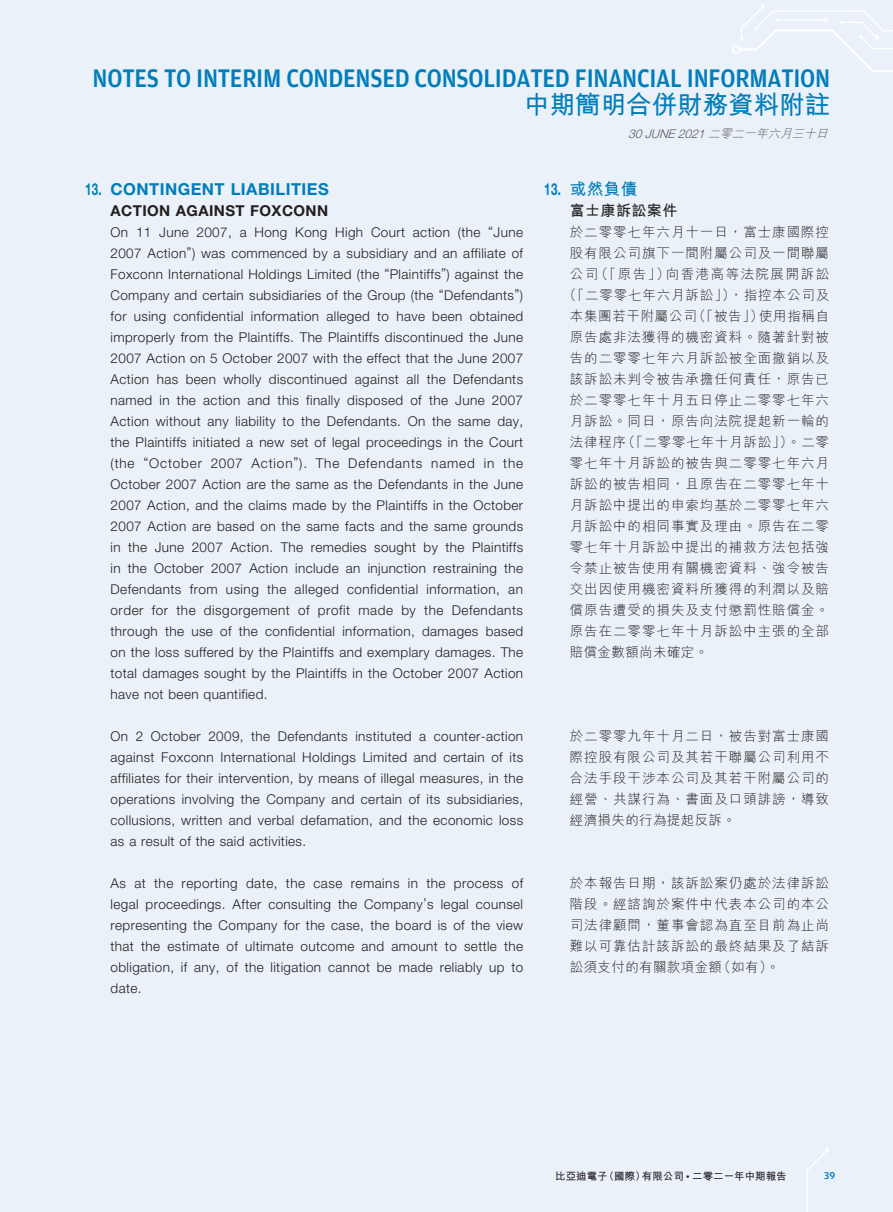
<style>
.page{position:relative;width:893px;height:1212px;background:#eaf1f8}
.page>*{position:absolute;margin:0;border:0;box-sizing:border-box;transform-origin:0 0}
.t1{font:500 27px "Amplitude";letter-spacing:-.01em;color:#007dbb;scale:.9 1}
.t2{font:700 25.5px "M Hei HK";color:#007dbb}
.t3{font:700 16.5px "Helvetica Neue LT Std";letter-spacing:.03em;color:#007dbb;scale:.7 1}
.t4{font:700 16.5px "M Hei HK";color:#007dbb}
.t5{font:700 15px "Helvetica Neue LT Std";letter-spacing:.03em;color:#231f20}
.t6{font:700 15px "M Hei HK";letter-spacing:.03em;color:#231f20}
.t7{font:300 13.5px/21px "Helvetica Neue LT Std";letter-spacing:.03em;color:#231f20;text-align:justify}
.t8{font:300 13.5px/21px "M Hei HK";letter-spacing:.07em;color:#231f20;text-align:justify}
.t9{font:300 13.5px "M Hei HK";letter-spacing:.05em;color:#231f20}
.t10{font:300 13.5px "M Hei HK";letter-spacing:.11em;color:#231f20}
.t11{font:300 13.5px "M Hei HK";letter-spacing:.03em;color:#231f20}
.t12{font:italic 300 12px "Helvetica Neue LT Std";color:#57585a}
.t13{font:700 10.5px "M Hei HK";color:#231f20}
.t14{font:500 10.5px "Amplitude";color:#007dbb}
.s1{font-family:"M Hei HK"}
.s2{font-family:"Helvetica Neue LT Std"}
.s3{font-family:"Amplitude";font-weight:400}
</style>
<div class="page">
<svg style="left:731px;top:5px;width:162px;height:67px"></svg>
<svg style="left:807px;top:1148px;width:22px;height:64px"></svg>
<h1 class="t1" style="left:93px;top:63px;width:821px">NOTES TO INTERIM CONDENSED CONSOLIDATED FINANCIAL INFORMATION</h1>
<h2 class="t2" style="left:524px;top:87px;width:307px">中期簡明合併財務資料附註</h2>
<p class="t3" style="left:85px;top:179px;width:350px">13. CONTINGENT LIABILITIES</p>
<p class="t5" style="left:111px;top:201px;width:219px">ACTION AGAINST FOXCONN</p>
<p class="t7" style="left:111px;top:221px;width:414px">On 11 June 2007, a Hong Kong High Court action (the “June 2007 Action”) was commenced by a subsidiary and an affiliate of Foxconn International Holdings Limited (the “Plaintiffs”) against the Company and certain subsidiaries of the Group (the “Defendants”) for using confidential information alleged to have been obtained improperly from the Plaintiffs. The Plaintiffs discontinued the June 2007 Action on 5 October 2007 with the effect that the June 2007<br>Action has been wholly discontinued against all the Defendants named in the action and this finally disposed of the June 2007<br>Action without any liability to the Defendants. On the same day, the Plaintiffs initiated a new set of legal proceedings in the Court (the “October 2007 Action”). The Defendants named in the October 2007 Action are the same as the Defendants in the June 2007 Action, and the claims made by the Plaintiffs in the October 2007 Action are based on the same facts and the same grounds in the June 2007 Action. The remedies sought by the Plaintiffs in the October 2007 Action include an injunction restraining the Defendants from using the alleged confidential information, an order for the disgorgement of profit made by the Defendants through the use of the confidential information, damages based on the loss suffered by the Plaintiffs and exemplary damages. The total damages sought by the Plaintiffs in the October 2007 Action have not been quantified.</p>
<p class="t7" style="left:111px;top:725px;width:414px">On 2 October 2009, the Defendants instituted a counter-action against Foxconn International Holdings Limited and certain of its affiliates for their intervention, by means of illegal measures, in the operations involving the Company and certain of its subsidiaries, collusions, written and verbal defamation, and the economic loss as a result of the said activities.</p>
<p class="t7" style="left:111px;top:872px;width:414px">As at the reporting date, the case remains in the process of legal proceedings. After consulting the Company’s legal counsel representing the Company for the case, the board is of the view that the estimate of ultimate outcome and amount to settle the obligation, if any, of the litigation cannot be made reliably up to date.</p>
<p class="t12" style="left:628px;top:126px;width:205px">30JUNE 2021<span class="s1">二零二一年六月三十日</span></p>
<p class="t4" style="left:544px;top:177px;width:94px"><span class="s2">13.</span> 或然負債</p>
<p class="t6" style="left:570px;top:199px;width:109px">富士康訴訟案件</p>
<p class="t8" style="left:570px;top:221px;width:261px">於二零零七年六月十一日，富士康國際控</p>
<p class="t8" style="left:570px;top:242px;width:261px">股有限公司旗下一間附屬公司及一間聯屬</p>
<p class="t10" style="left:570px;top:267px;width:261px">公司（「原告」）向香港高等法院展開訴訟</p>
<p class="t8" style="left:563px;top:284px;width:268px">（「二零零七年六月訴訟」），指控本公司及</p>
<p class="t9" style="left:570px;top:309px;width:261px">本集團若干附屬公司（「被告」）使用指稱自</p>
<p class="t8" style="left:570px;top:326px;width:261px">原告處非法獲得的機密資料。隨著針對被</p>
<p class="t8" style="left:570px;top:347px;width:261px">告的二零零七年六月訴訟被全面撤銷以及</p>
<p class="t8" style="left:570px;top:368px;width:261px">該訴訟未判令被告承擔任何責任，原告已</p>
<p class="t8" style="left:570px;top:389px;width:261px">於二零零七年十月五日停止二零零七年六</p>
<p class="t8" style="left:570px;top:410px;width:261px">月訴訟。同日，原告向法院提起新一輪的</p>
<p class="t8" style="left:570px;top:431px;width:261px">法律程序（「二零零七年十月訴訟」）。二零</p>
<p class="t8" style="left:570px;top:452px;width:261px">零七年十月訴訟的被告與二零零七年六月</p>
<p class="t8" style="left:570px;top:473px;width:261px">訴訟的被告相同，且原告在二零零七年十</p>
<p class="t8" style="left:570px;top:494px;width:261px">月訴訟中提出的申索均基於二零零七年六</p>
<p class="t8" style="left:570px;top:515px;width:261px">月訴訟中的相同事實及理由。原告在二零</p>
<p class="t8" style="left:570px;top:536px;width:261px">零七年十月訴訟中提出的補救方法包括強</p>
<p class="t8" style="left:570px;top:557px;width:261px">令禁止被告使用有關機密資料、強令被告</p>
<p class="t8" style="left:570px;top:578px;width:261px">交出因使用機密資料所獲得的利潤以及賠</p>
<p class="t8" style="left:570px;top:599px;width:261px">償原告遭受的損失及支付懲罰性賠償金。</p>
<p class="t8" style="left:570px;top:620px;width:261px">原告在二零零七年十月訴訟中主張的全部</p>
<p class="t11" style="left:570px;top:645px;width:140px">賠償金數額尚未確定。</p>
<p class="t8" style="left:570px;top:725px;width:261px">於二零零九年十月二日，被告對富士康國際控股有限公司及其若干聯屬公司利用不合法手段干涉本公司及其若干附屬公司的經營、共謀行為、書面及口頭誹謗，導致經濟損失的行為提起反訴。</p>
<p class="t8" style="left:570px;top:872px;width:261px">於本報告日期，該訴訟案仍處於法律訴訟階段。經諮詢於案件中代表本公司的本公司法律顧問，董事會認為直至目前為止尚難以可靠估計該訴訟的最終結果及了結訴訟須支付的有關款項金額（如有）。</p>
<p class="t13" style="left:555px;top:1169px;width:233px">比亞迪電子（國際）有限公司 <span class="s3">•</span> 二零二一年中期報告</p>
<p class="t14" style="left:824px;top:1170px;width:12px">39</p>
</div>
